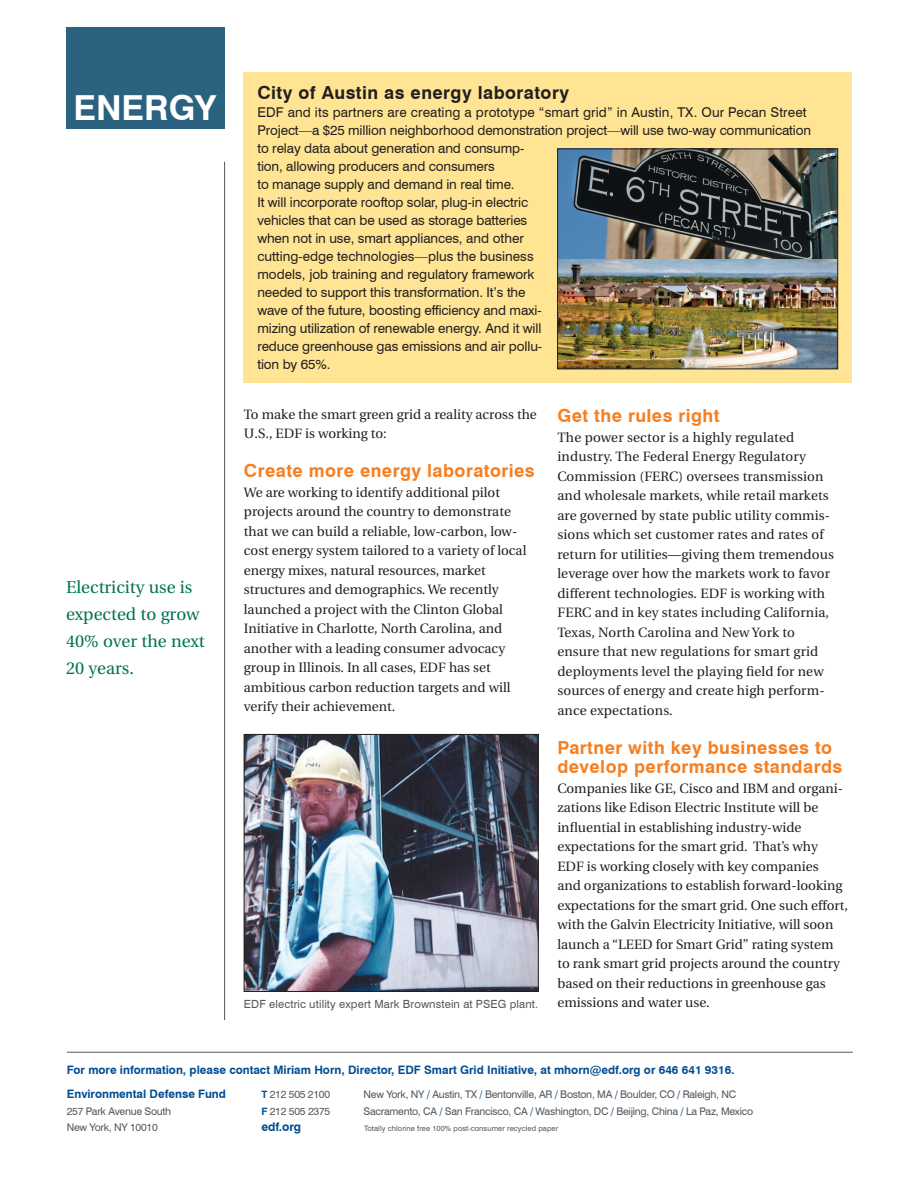
<style>
.page{position:relative;width:918px;height:1188px;background:#fff}
.page>*{position:absolute;margin:0;border:0;box-sizing:border-box;transform-origin:0 0}
.t1{font:700 34.5px "Swiss 721 BT";color:#fff}
.t2{font:700 18px/19.5px "Swiss 721 BT";letter-spacing:.025em;color:#f57f21}
.t3{font:700 18px "Swiss 721 BT";letter-spacing:.025em;color:#231f20}
.t4{font:17.25px/27px "Utopia";color:#007255}
.t5{font:13.5px/19.5px "Utopia";color:#231f20}
.t6{font:13.5px/18px "Swiss 721 BT";letter-spacing:-.01em;color:#231f20}
.t7{font:700 12px "Swiss 721 BT";color:#014d95}
.t8{font:700 11.7px/24px "Swiss 721 BT";color:#014d95}
.t9{font:11.25px "Swiss 721 BT";letter-spacing:.01em;color:#57585a}
.t10{font:10.5px/16.5px "Swiss 721 BT";letter-spacing:-.025em;color:#57585a}
.t11{font:7.5px "Swiss 721 BT";letter-spacing:.01em;color:#57585a}
.s1{color:#014d95}
.s2{font-weight:700;font-size:10.2px;color:#014d95}
</style>
<div class="page">
<div style="left:66px;top:27px;width:158px;height:102px;background:#2b627f"></div>
<hr style="left:224px;top:162px;width:1px;height:858px;background:#57585a">
<img style="left:246px;top:736px;width:290px;height:254px">
<div style="left:244px;top:734px;width:294px;height:258px;border:1px solid #231f20"></div>
<div style="left:244px;top:72px;width:608px;height:310px;background:#ffe593"></div>
<img style="left:559px;top:151px;width:277px;height:216px">
<div style="left:557px;top:149px;width:281px;height:220px;border:1px solid #231f20"></div>
<hr style="left:67px;top:1052px;width:786px;height:1px;background:#57585a">
<h1 class="t1" style="left:74px;top:86px;width:144px">Energy</h1>
<p class="t4" style="left:66px;top:574px;width:140px">Electricity use is expected to grow<br>40% over the next<br>20 years.</p>
<h2 class="t3" style="left:257px;top:82px;width:313px">City of Austin as energy laboratory</h2>
<p class="t6" style="left:257px;top:103px;width:555px">EDF and its partners are creating a prototype “smart grid” in Austin, TX. Our Pecan Street Project—a $25 million neighborhood demonstration project—will use two-way communication to relay data about generation and consump-<br>tion, allowing producers and consumers<br>to manage supply and demand in real time.<br>It will incorporate rooftop solar, plug-in electric<br>vehicles that can be used as storage batteries<br>when not in use, smart appliances, and other<br>cutting-edge technologies—plus the business<br>models, job training and regulatory framework<br>needed to support this transformation. It’s the<br>wave of the future, boosting efficiency and maxi-<br>mizing utilization of renewable energy. And it will<br>reduce greenhouse gas emissions and air pollu-<br>tion by 65%.</p>
<p class="t5" style="left:244px;top:405px;width:294px">To make the smart green grid a reality across the<br>U.S., EDF is working to:</p>
<h2 class="t2" style="left:244px;top:461px;width:292px">Create more energy laboratories</h2>
<p class="t5" style="left:244px;top:483px;width:284px">We are working to identify additional pilot projects around the country to demonstrate that we can build a reliable, low-carbon, low&shy;cost energy system tailored to a variety of local energy mixes, natural resources, market structures and demographics. We recently launched a project with the Clinton Global Initiative in Charlotte, North Carolina, and another with a leading consumer advocacy group in Illinois. In all cases, EDF has set ambitious carbon reduction targets and will verify their achievement.</p>
<p class="t9" style="left:244px;top:997px;width:296px">EDF electric utility expert Mark Brownstein at PSEG plant.</p>
<h2 class="t2" style="left:557px;top:406px;width:164px">Get the rules right</h2>
<p class="t5" style="left:557px;top:428px;width:278px">The power sector is a highly regulated industry. The Federal Energy Regulatory Commission (FERC) oversees transmission and wholesale markets, while retail markets are governed by state public utility commis&shy;sions which set customer rates and rates of return for utilities—giving them tremendous leverage over how the markets work to favor different technologies. EDF is working with FERC and in key states including California, Texas, North Carolina and New York to ensure that new regulations for smart grid deployments level the playing field for new sources of energy and create high perform&shy;ance expectations.</p>
<h2 class="t2" style="left:557px;top:738px;width:287px">Partner with key businesses to develop performance standards</h2>
<p class="t5" style="left:557px;top:779px;width:292px">Companies like GE, Cisco and IBM and organi&shy;zations like Edison Electric Institute will be influential in establishing industry-wide expectations for the smart grid. That’s why<br>EDF is working closely with key companies<br>and organizations to establish forward-looking expectations for the smart grid. One such effort, with the Galvin Electricity Initiative, will soon launch a “LEED for Smart Grid” rating system to rank smart grid projects around the country based on their reductions in greenhouse gas emissions and water use.</p>
<p class="t8" style="left:67px;top:1058px;width:669px">For more information, please contact Miriam Horn, Director, EDF Smart Grid Initiative, at mhorn@edf.org or 646 641 9316.<br>Environmental Defense Fund</p>
<p class="t10" style="left:67px;top:1103px;width:106px">257 Park Avenue South<br>New York, NY 10010</p>
<p class="t10" style="left:364px;top:1086px;width:391px">New York, NY <span class="s1">/</span> Austin, TX <span class="s1">/</span> Bentonville, AR <span class="s1">/</span> Boston, MA <span class="s1">/</span> Boulder, CO <span class="s1">/</span> Raleigh, NC<br>Sacramento, CA <span class="s1">/</span> San Francisco, CA <span class="s1">/</span> Washington, DC <span class="s1">/</span> Beijing, China <span class="s1">/</span> La Paz, Mexico</p>
<p class="t10" style="left:261px;top:1086px;width:70px"><span class="s2">T</span> 212 505 2100<br><span class="s2">F</span> 212 505 2375</p>
<p class="t7" style="left:261px;top:1120px;width:41px">edf.org</p>
<p class="t11" style="left:364px;top:1124px;width:196px">Totally chlorine free 100% post-consumer recycled paper</p>
</div>
